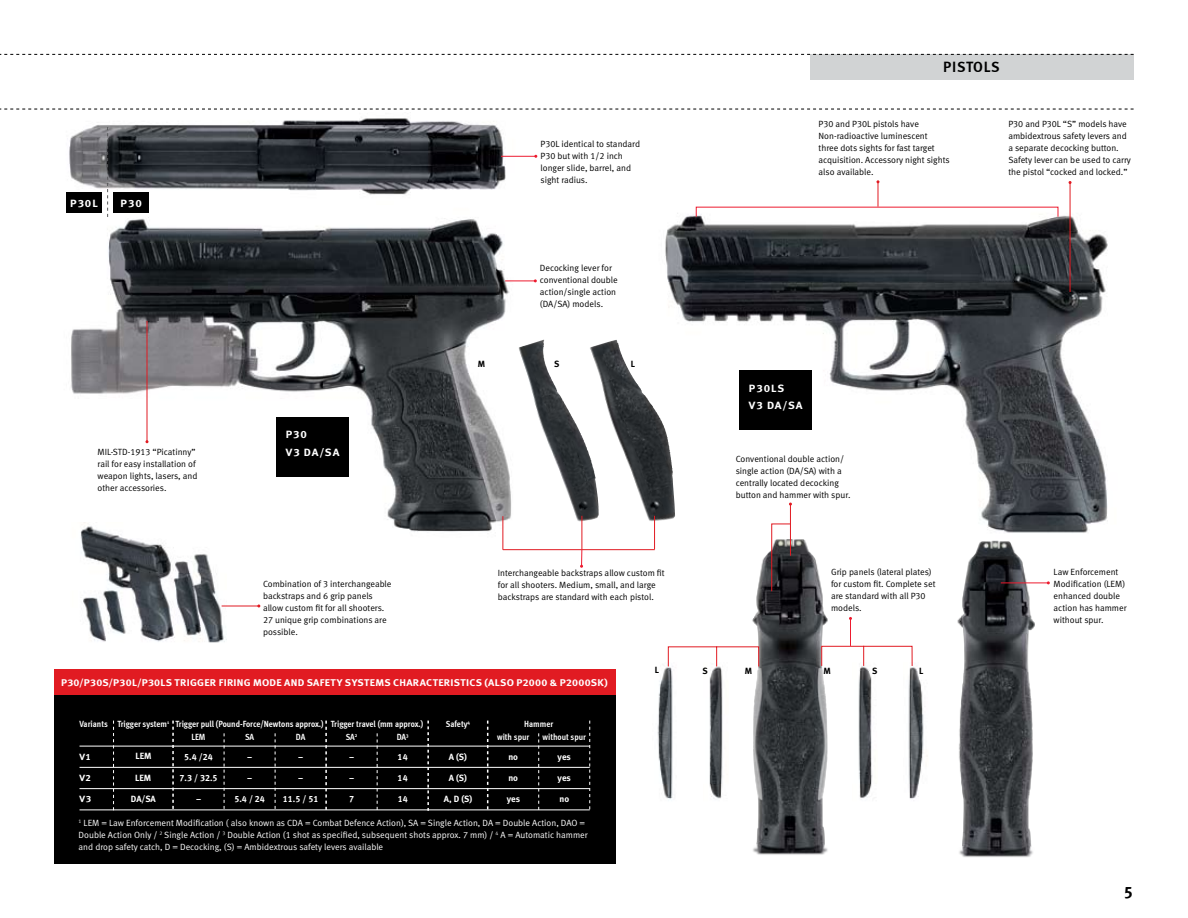
<style>
.page{position:relative;width:1188px;height:918px;background:#fff}
.page>*{position:absolute;margin:0;border:0;box-sizing:border-box;transform-origin:0 0}
.t1{font:16.5px "Meta Bold LF";color:#000}
.t2{font:700 15px "Meta Cond";letter-spacing:.04em;color:#000;scale:1.1 1}
.t3{font:10.5px/17.2px "Meta Bold LF";letter-spacing:.08em;color:#fff;scale:1.1 1}
.t4{font:9.75px "Meta Bold LF";letter-spacing:.025em;color:#fff;scale:1.1 1}
.t5{font:9px/12px "Meta Normal LF";color:#000}
.t6{font:9px/12px "Meta Normal LF";color:#fff}
.t7{font:700 9px/12.8px "Meta Cond";color:#fff}
.t8{font:9px "Meta Bold LF";color:#fff}
.t9{font:9px "Meta Bold LF";color:#000}
.t10{font:9px "Meta Bold LF";color:#fff;scale:1.1 1}
</style>
<div class="page">
<div style="left:810px;top:54px;width:324px;height:26px;background:#d1d3d4"></div>
<svg style="left:0;top:54px;width:1134px;height:1px"></svg>
<svg style="left:0;top:109px;width:1134px;height:1px"></svg>
<img style="left:71px;top:205px;width:507px;height:346px">
<img style="left:519px;top:340px;width:70px;height:182px">
<img style="left:589px;top:340px;width:63px;height:181px">
<img style="left:66px;top:118px;width:472px;height:87px">
<hr style="left:502px;top:516px;width:1px;height:34px;background:#e11b22">
<hr style="left:503px;top:549px;width:152px;height:1px;background:#e11b22">
<hr style="left:654px;top:516px;width:1px;height:33px;background:#e11b22">
<hr style="left:582px;top:516px;width:1px;height:33px;background:#e11b22">
<img style="left:71px;top:522px;width:182px;height:121px">
<hr style="left:222px;top:606px;width:37px;height:1px;background:#e11b22">
<hr style="left:147px;top:321px;width:1px;height:121px;background:#e11b22">
<img style="left:957px;top:540px;width:78px;height:317px">
<svg style="left:580px;top:550px;width:3px;height:18px"></svg>
<img style="left:752px;top:539px;width:97px;height:316px">
<img style="left:652px;top:181px;width:456px;height:358px">
<div style="left:54px;top:695px;width:561px;height:169px;background:#000"></div>
<svg style="left:113px;top:721px;width:1px;height:89px"></svg>
<hr style="left:80px;top:746px;width:510px;height:1px;background:#fff">
<svg style="left:172px;top:721px;width:2px;height:88px"></svg>
<svg style="left:325px;top:721px;width:2px;height:89px"></svg>
<svg style="left:427px;top:721px;width:2px;height:89px"></svg>
<svg style="left:275px;top:733px;width:1px;height:76px"></svg>
<svg style="left:377px;top:733px;width:1px;height:77px"></svg>
<svg style="left:224px;top:733px;width:1px;height:76px"></svg>
<hr style="left:80px;top:767px;width:510px;height:1px;background:#fff">
<hr style="left:80px;top:788px;width:510px;height:1px;background:#fff">
<hr style="left:80px;top:810px;width:510px;height:1px;background:#fff">
<svg style="left:589px;top:721px;width:1px;height:88px"></svg>
<svg style="left:487px;top:721px;width:1px;height:88px"></svg>
<svg style="left:538px;top:733px;width:1px;height:77px"></svg>
<div style="left:54px;top:670px;width:561px;height:25px;background:#e11b22"></div>
<img style="left:858px;top:666px;width:15px;height:132px">
<img style="left:908px;top:667px;width:20px;height:132px">
<img style="left:709px;top:667px;width:14px;height:132px">
<img style="left:657px;top:647px;width:16px;height:152px">
<hr style="left:790px;top:504px;width:1px;height:52px;background:#e11b22">
<svg style="left:771px;top:523px;width:20px;height:69px"></svg>
<div style="left:276px;top:417px;width:73px;height:60px;background:#000"></div>
<div style="left:739px;top:371px;width:73px;height:59px;background:#000"></div>
<svg style="left:715px;top:646px;width:44px;height:21px"></svg>
<div style="left:821px;top:646px;width:43px;height:20px;border:1px solid #e11b22"></div>
<svg style="left:862px;top:646px;width:51px;height:21px"></svg>
<svg style="left:876px;top:180px;width:3px;height:27px"></svg>
<svg style="left:107px;top:127px;width:1px;height:90px"></svg>
<div style="left:66px;top:193px;width:36px;height:20px;background:#000"></div>
<div style="left:114px;top:193px;width:35px;height:20px;background:#000"></div>
<hr style="left:1070px;top:183px;width:1px;height:109px;background:#e11b22">
<hr style="left:1001px;top:583px;width:47px;height:1px;background:#ed1b2f">
<hr style="left:501px;top:156px;width:35px;height:1px;background:#ed1b2f">
<hr style="left:505px;top:281px;width:30px;height:1px;background:#ed1b2f">
<svg style="left:849px;top:617px;width:3px;height:29px"></svg>
<p class="t3" style="left:70px;top:195px;width:27px">P30L</p>
<p class="t3" style="left:121px;top:195px;width:21px">P30</p>
<p class="t5" style="left:541px;top:138px;width:101px">P30L identical to standard<br>P30 but with 1/2 inch longer slide, barrel, and sight radius.</p>
<h2 class="t2" style="left:943px;top:58px;width:53px">pistols</h2>
<p class="t5" style="left:819px;top:117px;width:133px">P30 and P30L pistols have<br>Non-radioactive luminescent<br>three dots sights for fast target acquisition. Accessory night sights also available.</p>
<p class="t5" style="left:1008px;top:118px;width:124px">P30 and P30L “S” models have ambidextrous safety levers and a separate decocking button.<br>Safety lever can be used to carry the pistol “cocked and locked.”</p>
<p class="t5" style="left:540px;top:261px;width:79px">Decocking lever for conventional double action/single action (DA/SA) models.</p>
<p class="t9" style="left:478px;top:358px;width:8px">M</p>
<p class="t9" style="left:554px;top:358px;width:7px">S</p>
<p class="t9" style="left:631px;top:358px;width:6px">L</p>
<p class="t3" style="left:749px;top:379px;width:50px">P30LS<br>V3 DA/SA</p>
<p class="t3" style="left:286px;top:426px;width:50px">P30<br>V3 DA/SA</p>
<p class="t5" style="left:98px;top:445px;width:101px">MIL-STD-1913 “Picatinny” rail for easy installation of weapon lights, lasers, and other accessories.</p>
<p class="t5" style="left:736px;top:453px;width:116px">Conventional double action/ single action (DA/SA) with a centrally located decocking button and hammer with spur.</p>
<p class="t5" style="left:263px;top:578px;width:130px">Combination of 3 interchangeable backstraps and 6 grip panels allow custom fit for all shooters.<br>27 unique grip combinations are possible.</p>
<p class="t5" style="left:498px;top:567px;width:168px">Interchangeable backstraps allow custom fit for all shooters. Medium, small, and large backstraps are standard with each pistol.</p>
<p class="t5" style="left:831px;top:566px;width:106px">Grip panels (lateral plates) for custom fit. Complete set are standard with all P30 models.</p>
<p class="t9" style="left:655px;top:665px;width:6px">L</p>
<p class="t9" style="left:703px;top:665px;width:7px">S</p>
<p class="t9" style="left:745px;top:665px;width:9px">M</p>
<p class="t9" style="left:824px;top:665px;width:9px">M</p>
<p class="t9" style="left:872px;top:665px;width:7px">S</p>
<p class="t9" style="left:919px;top:665px;width:6px">L</p>
<p class="t4" style="left:61px;top:677px;width:125px">P30/P30S/P30L/P30LS TRIGGER</p>
<p class="t4" style="left:219px;top:677px;width:39px">FIRING MODE</p>
<p class="t4" style="left:284px;top:677px;width:27px">AND SAFET</p>
<p class="t4" style="left:337px;top:677px;width:26px">Y SYSTE</p>
<p class="t4" style="left:375px;top:677px;width:35px">MS CHARACTER</p>
<p class="t4" style="left:450px;top:677px;width:42px">ISTICS (ALSO</p>
<p class="t4" style="left:516px;top:677px;width:85px">P2000 &amp; P2000SK)</p>
<p class="t7" style="left:175px;top:717px;width:249px">Trigger pull (Pound-Force/Newtons approx.) Trigger travel (mm approx.)</p>
<p class="t7" style="left:446px;top:717px;width:26px">Safety<sup>4</sup></p>
<p class="t7" style="left:346px;top:730px;width:13px">SA<sup>2</sup></p>
<p class="t7" style="left:397px;top:730px;width:13px">DA<sup>3</sup></p>
<p class="t7" style="left:117px;top:717px;width:53px">Trigger system<sup>1</sup></p>
<p class="t7" style="left:80px;top:717px;width:30px">Variants</p>
<p class="t7" style="left:497px;top:717px;width:58px;text-indent:27px">Hammer with spur</p>
<p class="t7" style="left:542px;top:730px;width:45px">without spur</p>
<p class="t7" style="left:245px;top:730px;width:11px">SA</p>
<p class="t7" style="left:296px;top:730px;width:11px">DA</p>
<p class="t7" style="left:192px;top:730px;width:15px">LEM</p>
<p class="t8" style="left:184px;top:751px;width:30px">5.4 /24</p>
<p class="t8" style="left:180px;top:773px;width:40px">7.3 / 32.5</p>
<p class="t8" style="left:196px;top:794px;width:7px">–</p>
<p class="t8" style="left:136px;top:751px;width:17px">LEM</p>
<p class="t8" style="left:247px;top:751px;width:7px">–</p>
<p class="t8" style="left:298px;top:751px;width:7px">–</p>
<p class="t8" style="left:349px;top:751px;width:7px">–</p>
<p class="t8" style="left:398px;top:751px;width:12px">14</p>
<p class="t8" style="left:449px;top:751px;width:20px">A (S)</p>
<p class="t8" style="left:135px;top:773px;width:17px">LEM</p>
<p class="t8" style="left:247px;top:773px;width:7px">–</p>
<p class="t8" style="left:298px;top:773px;width:7px">–</p>
<p class="t8" style="left:349px;top:773px;width:7px">–</p>
<p class="t8" style="left:398px;top:773px;width:12px">14</p>
<p class="t8" style="left:449px;top:773px;width:20px">A (S)</p>
<p class="t8" style="left:131px;top:794px;width:26px">DA/SA</p>
<p class="t8" style="left:234px;top:794px;width:32px">5.4 / 24</p>
<p class="t8" style="left:283px;top:794px;width:37px">11.5 / 51</p>
<p class="t8" style="left:349px;top:794px;width:7px">7</p>
<p class="t8" style="left:398px;top:794px;width:12px">14</p>
<p class="t8" style="left:444px;top:794px;width:30px">A, D (S)</p>
<p class="t10" style="left:80px;top:751px;width:12px">V1</p>
<p class="t10" style="left:80px;top:773px;width:12px">V2</p>
<p class="t10" style="left:80px;top:794px;width:12px">V3</p>
<p class="t8" style="left:508px;top:751px;width:11px">NO</p>
<p class="t8" style="left:558px;top:751px;width:15px">YES</p>
<p class="t8" style="left:508px;top:773px;width:11px">NO</p>
<p class="t8" style="left:558px;top:773px;width:15px">YES</p>
<p class="t8" style="left:507px;top:794px;width:15px">YES</p>
<p class="t8" style="left:560px;top:794px;width:11px">NO</p>
<p class="t6" style="left:79px;top:816px;width:510px"><sup>1</sup> LEM = Law Enforcement Modification ( also known as CDA = Combat Defence Action), SA = Single Action, DA = Double Action, DAO =<br>Double Action Only / <sup>2</sup> Single Action / <sup>3</sup> Double Action (1 shot as specified, subsequent shots approx. 7 mm) / <sup>4</sup> A = Automatic hammer and drop safety catch, D = Decocking, (S) = Ambidextrous safety levers available</p>
<p class="t5" style="left:1054px;top:566px;width:74px">Law Enforcement<br>Modification (LEM) enhanced double action has hammer without spur.</p>
<h1 class="t1" style="left:1124px;top:883px;width:11px">5</h1>
</div>
